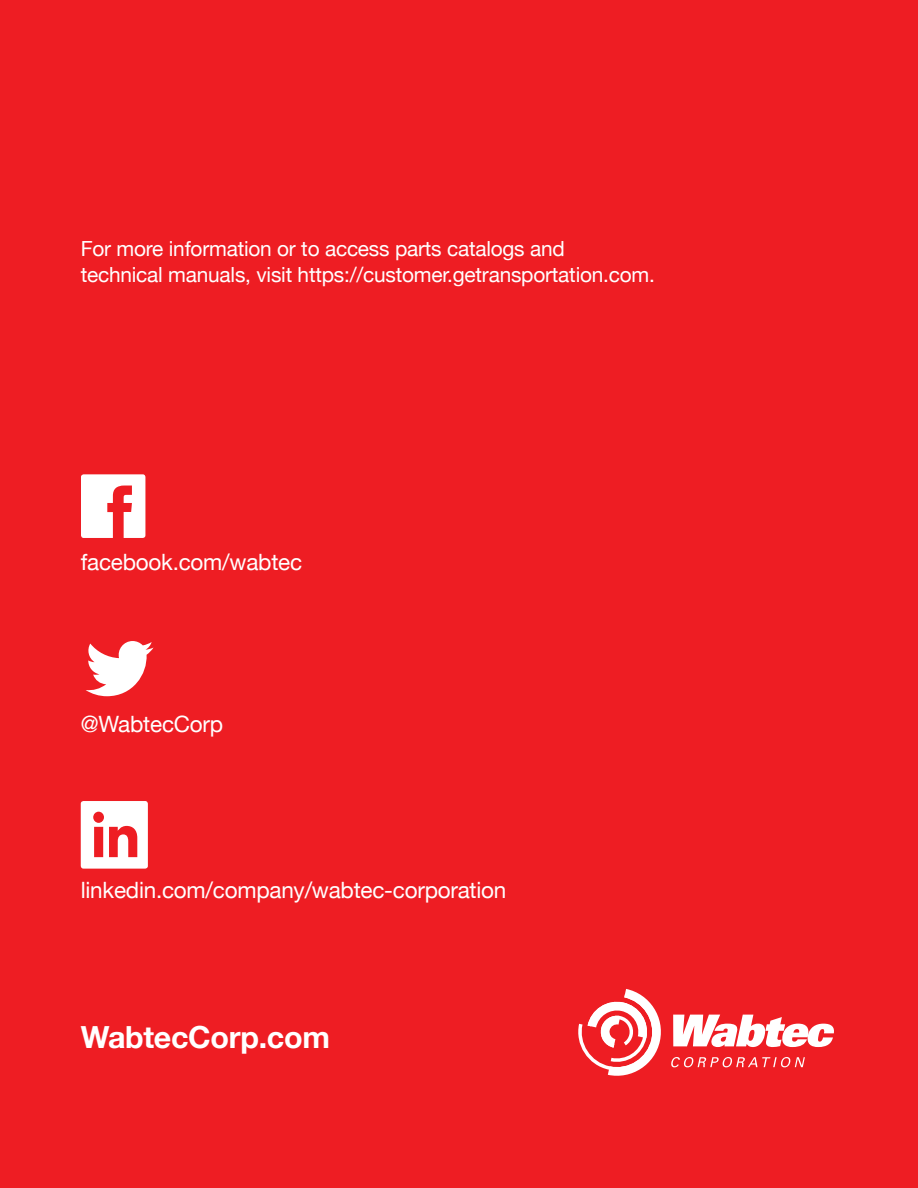
<style>
.page{position:relative;width:918px;height:1188px;background:#ee1d23}
.page>*{position:absolute;margin:0;border:0;box-sizing:border-box;transform-origin:0 0}
.t1{font:700 30.45px "Helvetica Neue";letter-spacing:-.01em;color:#fff}
.t2{font:22.5px "Helvetica Neue";letter-spacing:-.01em;color:#fff}
.t3{font:20.85px/26.2px "Helvetica Neue";letter-spacing:-.01em;color:#fff}
</style>
<div class="page">
<svg style="left:673px;top:1015px;width:161px;height:32px"></svg>
<svg style="left:671px;top:1057px;width:134px;height:10px"></svg>
<svg style="left:578px;top:989px;width:83px;height:87px"></svg>
<svg style="left:86px;top:641px;width:68px;height:55px"></svg>
<svg style="left:81px;top:474px;width:64px;height:64px"></svg>
<svg style="left:81px;top:801px;width:67px;height:68px"></svg>
<p class="t3" style="left:81px;top:237px;width:576px">For more information or to access parts catalogs and<br>technical manuals, visit https://customer.getransportation.com.</p>
<p class="t2" style="left:81px;top:546px;width:223px">facebook.com/wabtec</p>
<p class="t2" style="left:81px;top:708px;width:144px">@WabtecCorp</p>
<p class="t2" style="left:81px;top:874px;width:427px">linkedin.com/company/wabtec-corporation</p>
<h1 class="t1" style="left:81px;top:1013px;width:251px">WabtecCorp.com</h1>
</div>
